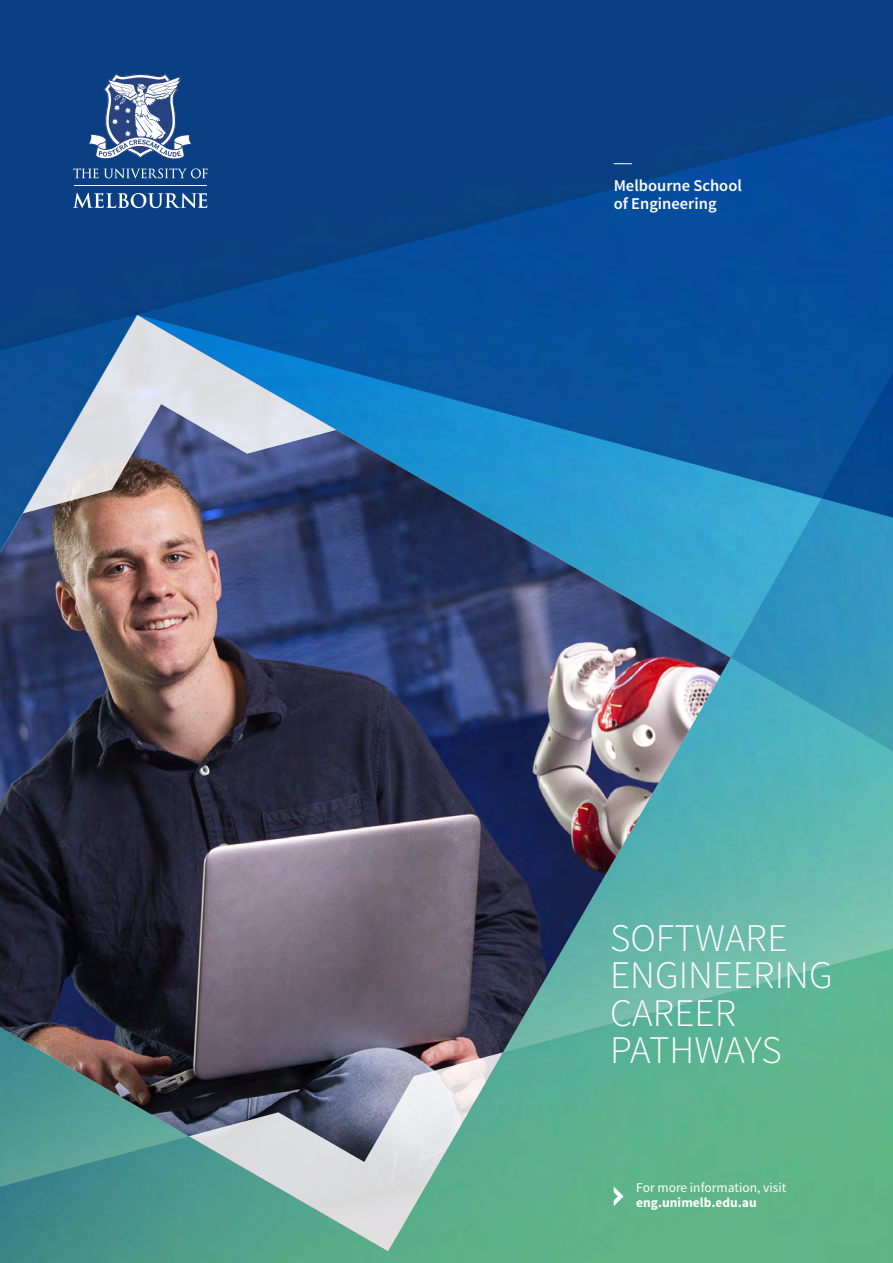
<style>
.page{position:relative;width:893px;height:1263px;background:#fff}
.page>*{position:absolute;margin:0;border:0;box-sizing:border-box;transform-origin:0 0}
.t1{font:300 39px/37.5px "Source Sans Pro";color:#fff}
.t2{font:600 16.5px/18px "Source Sans Pro";color:#fff}
.t3{font:13.5px "Source Sans Pro";color:#fff}
.t4{font:700 13.5px "Source Sans Pro";color:#fff}
</style>
<div class="page">
<img style="left:0;top:0;width:893px;height:1263px">
<svg style="left:73px;top:168px;width:135px;height:10px"></svg>
<hr style="left:75px;top:185px;width:132px;height:1px;background:#fff">
<svg style="left:73px;top:193px;width:134px;height:15px"></svg>
<svg style="left:86px;top:73px;width:108px;height:87px"></svg>
<img style="left:0;top:315px;width:731px;height:936px">
<svg style="left:614px;top:163px;width:18px;height:1px"></svg>
<svg style="left:614px;top:1186px;width:10px;height:20px"></svg>
<svg style="left:189px;top:1052px;width:314px;height:199px;background:#84a39e"></svg>
<svg style="left:23px;top:315px;width:313px;height:198px;background:#6988af"></svg>
<p class="t2" style="left:614px;top:177px;width:130px">Melbourne School of Engineering</p>
<p class="t1" style="left:610px;top:919px;width:224px">SOFTWARE<br>ENGINEERING<br>CAREER<br>PATHWAYS</p>
<p class="t3" style="left:636px;top:1179px;width:152px">For more information, visit</p>
<p class="t4" style="left:636px;top:1194px;width:122px">eng.unimelb.edu.au</p>
</div>
